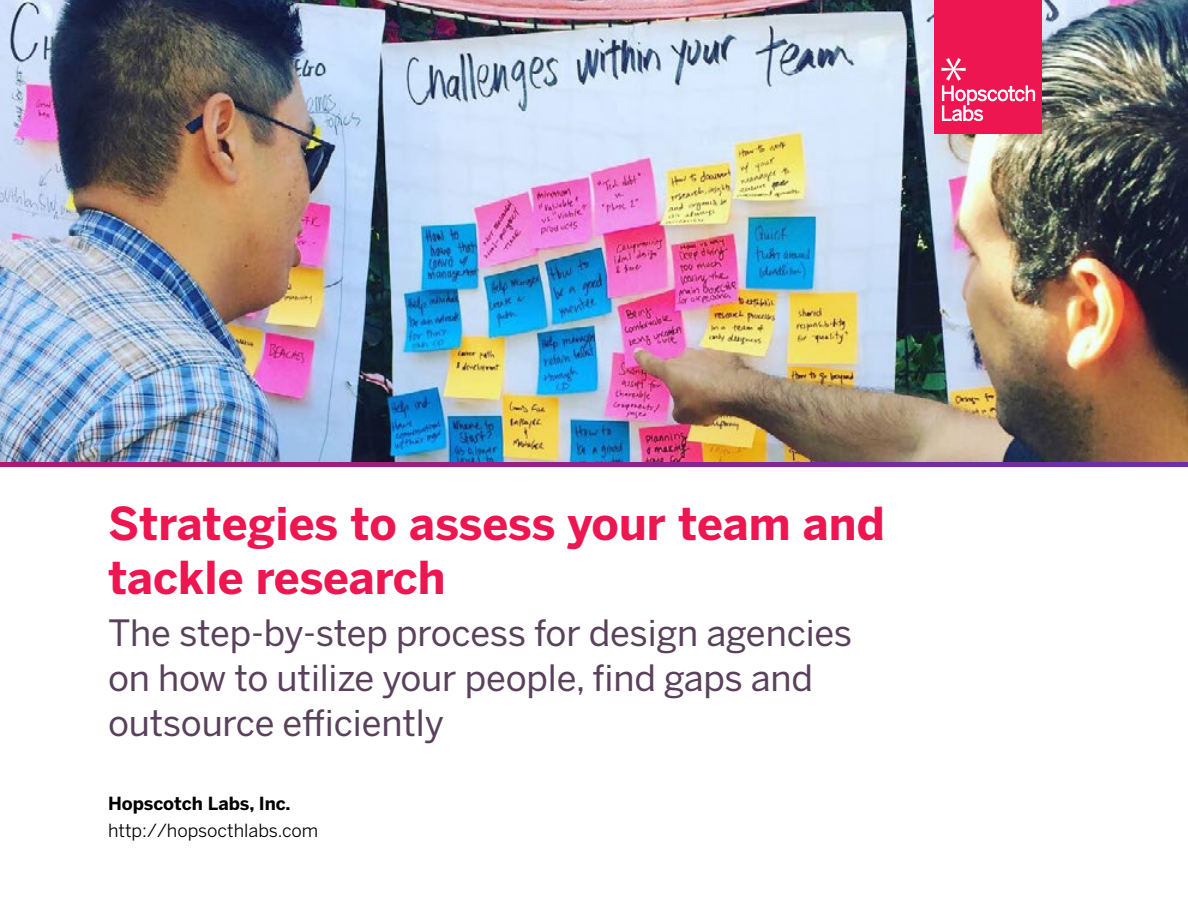
<style>
.page{position:relative;width:1188px;height:918px;background:#fff}
.page>*{position:absolute;margin:0;border:0;box-sizing:border-box;transform-origin:0 0}
.Pink_Title{font:700 45px/54px "Benton Sans";color:#ed1651}
.Subtitle{font:36px/45px "Benton Sans";letter-spacing:-.005em;color:#59415b}
.t1{font:18px/27px "Benton Sans";color:#000}
.s1{font-weight:700}
</style>
<div class="page">
<img style="left:0;top:0;width:1188px;height:462px">
<svg style="left:0;top:462px;width:1188px;height:5px;background:#8c238b"></svg>
<div style="left:934px;top:0;width:108px;height:134px;background:#ed1651"></div>
<svg style="left:941px;top:58px;width:94px;height:63px"></svg>
<p class="Pink_Title" style="left:108px;top:498px;width:778px">Strategies to assess your team and tackle research</p>
<p class="Subtitle" style="left:108px;top:611px;width:746px">The step-by-step process for design agencies on how to utilize your people, find gaps and outsource efficiently</p>
<p class="t1" style="left:108px;top:791px;width:212px"><span class="s1">Hopscotch Labs, Inc. </span>http://hopsocthlabs.com</p>
</div>
